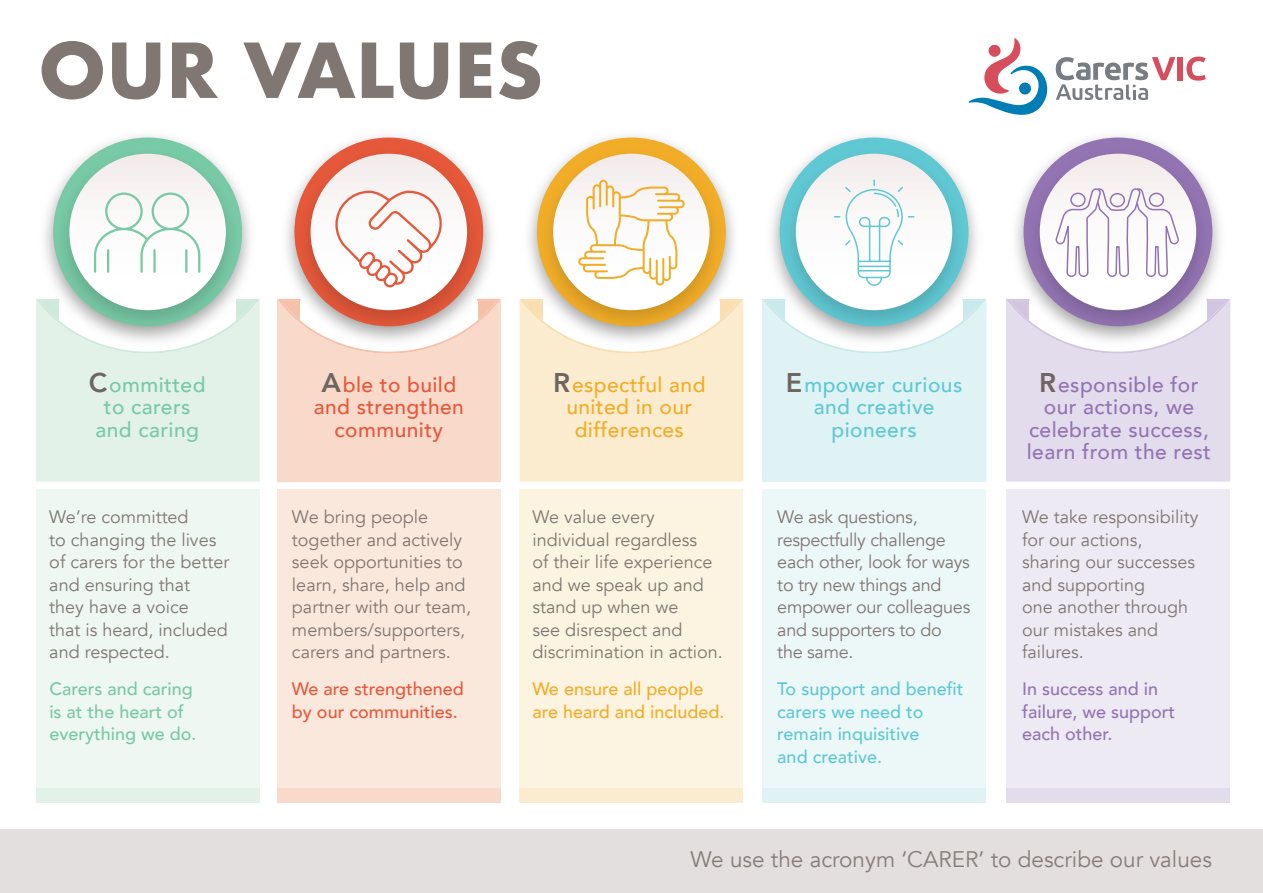
<style>
.page{position:relative;width:1263px;height:893px;background:#fff}
.page>*{position:absolute;margin:0;border:0;box-sizing:border-box;transform-origin:0 0}
.t1{font:700 73.5px "Futura";color:#807772}
.t2{font:22.5px "Avenir";color:#867d78}
.t3{font:500 21px/22.5px "Avenir";letter-spacing:.02em;color:#9374b3;text-align:center}
.t4{font:500 21px/22.5px "Avenir";letter-spacing:.02em;color:#f2ad28;text-align:center}
.t5{font:500 21px/22.5px "Avenir";letter-spacing:.02em;color:#e5583a;text-align:center}
.t6{font:500 21px/22.5px "Avenir";letter-spacing:.02em;color:#60c8d3;text-align:center}
.t7{font:500 21px/22.5px "Avenir";letter-spacing:.02em;color:#78c9a5;text-align:center}
.t8{font:18px/22.5px "Avenir";color:#807772}
.t9{font:500 18px/22.5px "Avenir";color:#60c8d3}
.t10{font:500 18px/22.5px "Avenir";color:#78c9a5}
.t11{font:500 18px/22.5px "Avenir";color:#9374b3}
.t12{font:500 18px/22.5px "Avenir";color:#f2ad28}
.t13{font:500 18px/22.5px "Avenir";color:#e5583a}
.s1{font-weight:800;font-size:27px;color:#6e6661}
</style>
<div class="page">
<img style="left:45px;top:136px;width:205px;height:133px">
<div style="left:36px;top:299px;width:224px;height:183px;background:#e2f2e9"></div>
<img style="left:50px;top:143px;width:196px;height:196px">
<div style="left:69px;top:154px;width:157px;height:156px;background:linear-gradient(to right,#f8f7f6,#faf8f8);border-radius:78px"></div>
<img style="left:277px;top:136px;width:223px;height:163px">
<div style="left:277px;top:299px;width:224px;height:183px;background:#f9d9c9"></div>
<img style="left:291px;top:143px;width:196px;height:196px">
<div style="left:311px;top:154px;width:156px;height:156px;background:#fbf8f8;border-radius:78px"></div>
<img style="left:519px;top:136px;width:225px;height:217px">
<div style="left:520px;top:299px;width:223px;height:183px;background:#fceccf"></div>
<img style="left:533px;top:143px;width:197px;height:196px">
<div style="left:553px;top:154px;width:157px;height:156px;background:linear-gradient(to right,#faf7f6,#f9f6f3);border-radius:78px"></div>
<div style="left:277px;top:741px;width:224px;height:62px;background:#f9d9c9"></div>
<div style="left:36px;top:741px;width:224px;height:62px;background:#e2f2e9"></div>
<div style="left:519px;top:741px;width:224px;height:62px;background:#fceccf"></div>
<div style="left:762px;top:741px;width:224px;height:62px;background:#dff2f4"></div>
<div style="left:1006px;top:741px;width:224px;height:62px;background:#e3dced"></div>
<div style="left:277px;top:489px;width:224px;height:299px;background:#fbe8dd"></div>
<div style="left:36px;top:489px;width:224px;height:299px;background:#eef7f2"></div>
<div style="left:519px;top:489px;width:224px;height:299px;background:#fdf3e1"></div>
<div style="left:762px;top:489px;width:224px;height:299px;background:#ecf7f8"></div>
<div style="left:1006px;top:489px;width:224px;height:299px;background:#eeeaf4"></div>
<svg style="left:578px;top:180px;width:107px;height:106px"></svg>
<svg style="left:335px;top:191px;width:107px;height:96px"></svg>
<svg style="left:94px;top:192px;width:106px;height:81px"></svg>
<hr style="left:107px;top:249px;width:2px;height:24px;background:#78c9a5">
<hr style="left:185px;top:249px;width:2px;height:24px;background:#78c9a5">
<hr style="left:153px;top:249px;width:3px;height:24px;background:#78c9a5">
<div style="left:0;top:829px;width:1263px;height:64px;background:#e2dfde"></div>
<svg style="left:762px;top:38px;width:468px;height:444px"></svg>
<h1 class="t1" style="left:38px;top:17px;width:507px">OUR VALUES</h1>
<p class="t7" style="left:89px;top:372px;width:118px"><span class="s1">C</span>ommitted to carers and caring</p>
<p class="t5" style="left:314px;top:372px;width:152px"><span class="s1">A</span>ble to build and strengthen community</p>
<p class="t4" style="left:553px;top:372px;width:154px"><span class="s1">R</span>espectful and united in our differences</p>
<p class="t6" style="left:786px;top:372px;width:178px"><span class="s1">E</span>mpower curious and creative pioneers</p>
<p class="t3" style="left:1027px;top:372px;width:186px"><span class="s1">R</span>esponsible for our actions, we celebrate success, learn from the rest</p>
<p class="t8" style="left:49px;top:506px;width:182px">We’re committed<br>to changing the lives of carers for the better and ensuring that<br>they have a voice<br>that is heard, included and respected.</p>
<p class="t8" style="left:292px;top:506px;width:181px">We bring people together and actively seek opportunities to learn, share, help and partner with our team, members/supporters, carers and partners.</p>
<p class="t8" style="left:532px;top:506px;width:192px">We value every individual regardless<br>of their life experience and we speak up and stand up when we<br>see disrespect and discrimination in action.</p>
<p class="t8" style="left:777px;top:506px;width:195px">We ask questions, respectfully challenge each other, look for ways to try new things and empower our colleagues and supporters to do the same.</p>
<p class="t8" style="left:1022px;top:506px;width:178px">We take responsibility for our actions, sharing our successes and supporting<br>one another through our mistakes and failures.</p>
<p class="t10" style="left:49px;top:677px;width:149px">Carers and caring is at the heart of everything we do.</p>
<p class="t13" style="left:292px;top:677px;width:173px">We are strengthened by our communities.</p>
<p class="t12" style="left:532px;top:677px;width:194px">We ensure all people are heard and included.</p>
<p class="t9" style="left:777px;top:677px;width:188px">To support and benefit carers we need to remain inquisitive<br>and creative.</p>
<p class="t11" style="left:1022px;top:677px;width:155px">In success and in failure, we support each other.</p>
<p class="t2" style="left:690px;top:846px;width:523px">We use the acronym ‘CARER’ to describe our values</p>
</div>
